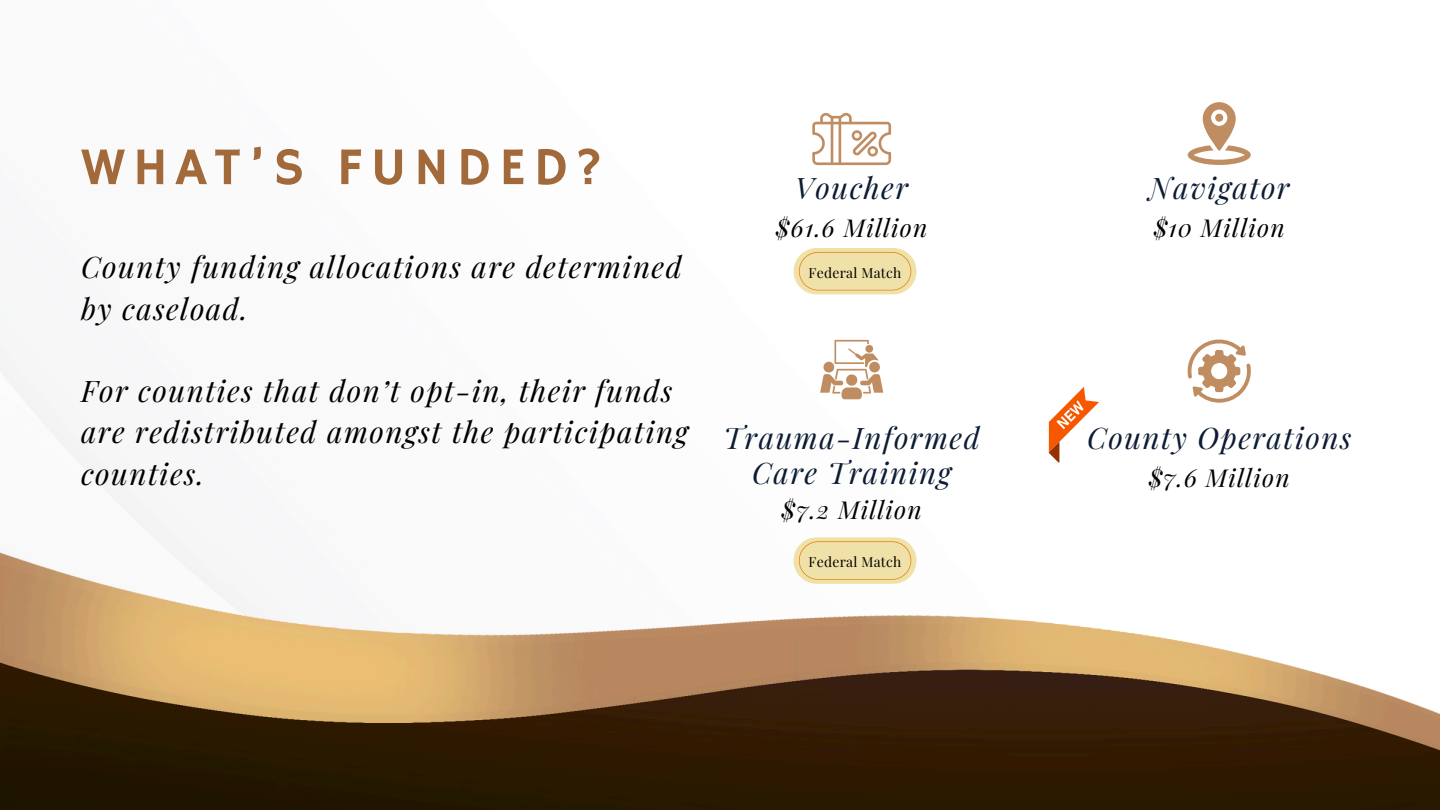
<style>
.page{position:relative;width:1440px;height:810px;background:#fff}
.page>*{position:absolute;margin:0;border:0;box-sizing:border-box;transform-origin:0 0}
.t1{font:53.1px "Hammersmith One";letter-spacing:.14em;color:#a26a3a}
.t2{font:italic 29.6px/41.2px "Playfair Display";letter-spacing:.05em;color:#000}
.t3{font:italic 29.6px/35.2px "Playfair Display";letter-spacing:.05em;color:#0c1c34;text-align:center}
.t4{font:italic 24.7px "Playfair Display";letter-spacing:.05em;color:#000}
.t5{font:13.9px "Playfair Display";letter-spacing:.02em;color:#000}
</style>
<div class="page">
<img style="left:0;top:552px;width:1440px;height:258px">
<svg style="left:1049px;top:387px;width:50px;height:76px"></svg>
<svg style="left:1188px;top:102px;width:63px;height:63px"></svg>
<svg style="left:820px;top:340px;width:63px;height:59px"></svg>
<svg style="left:1187px;top:339px;width:64px;height:64px"></svg>
<svg style="left:812px;top:112px;width:79px;height:53px"></svg>
<div style="left:794px;top:248px;width:123px;height:46px;background:#efe1a7;border-radius:23px"></div>
<svg style="left:799px;top:252px;width:112px;height:39px"></svg>
<div style="left:794px;top:538px;width:123px;height:45px;background:#efe1a7;border-radius:23px"></div>
<svg style="left:799px;top:541px;width:112px;height:39px"></svg>
<h1 class="t1" style="left:81px;top:136px;width:523px">WHAT’S FUNDED?</h1>
<p class="t2" style="left:81px;top:245px;width:602px">County funding allocations are determined by caseload.</p>
<h2 class="t2" style="left:81px;top:369px;width:609px">For counties that don’t opt-in, their funds are redistributed amongst the participating counties.</h2>
<p class="t3" style="left:795px;top:170px;width:114px">Voucher</p>
<h2 class="t4" style="left:776px;top:211px;width:153px">$61.6 Million</h2>
<p class="t5" style="left:809px;top:263px;width:94px">Federal Match</p>
<h2 class="t3" style="left:724px;top:419px;width:258px">Trauma-Informed<br>Care Training</h2>
<h2 class="t4" style="left:782px;top:492px;width:142px">$7.2 Million</h2>
<p class="t5" style="left:809px;top:552px;width:94px">Federal Match</p>
<h3 class="t3" style="left:1149px;top:170px;width:142px">Navigator</h3>
<p class="t4" style="left:1154px;top:211px;width:132px">$10 Million</p>
<h3 class="t3" style="left:1087px;top:419px;width:266px">County Operations</h3>
<p class="t4" style="left:1149px;top:460px;width:142px">$7.6 Million</p>
</div>
